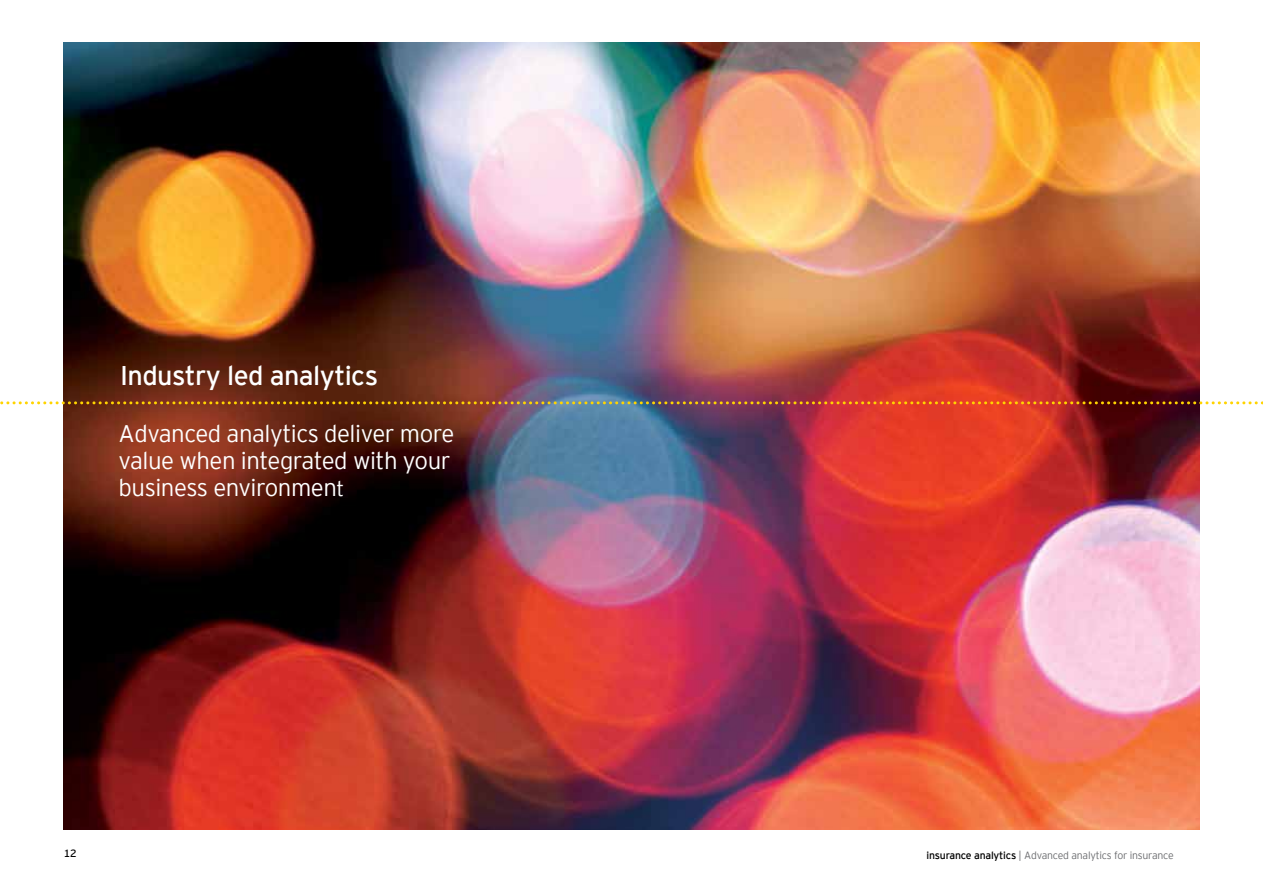
<style>
.page{position:relative;width:1263px;height:893px;background:#fff}
.page>*{position:absolute;margin:0;border:0;box-sizing:border-box;transform-origin:0 0}
.t1{font:27px "EY Interstate";letter-spacing:-.02em;color:#fff}
.t2{font:300 24px/27px "EY Interstate";letter-spacing:-.02em;color:#fff}
.t3{font:300 10.5px "EY Interstate";letter-spacing:-.02em;color:#6d6e71}
.t4{font:10.5px "EY Interstate";color:#000}
.s1{font-size:21px}
.s2{font-weight:400;color:#000}
</style>
<div class="page">
<img style="left:64px;top:43px;width:1135px;height:786px">
<img style="left:0;top:401px;width:1263px;height:3px">
<p class="t1" style="left:120px;top:356px;width:260px">Industry led analytics</p>
<p class="t2" style="left:119px;top:419px;width:337px">Advanced analytics deliver more value when integrated with your business environmen<span class="s1">t</span></p>
<p class="t4" style="left:64px;top:846px;width:14px">12</p>
<p class="t3" style="left:926px;top:848px;width:249px"><span class="s2">insurance analytics</span> | Advanced analytics for insurance</p>
</div>
